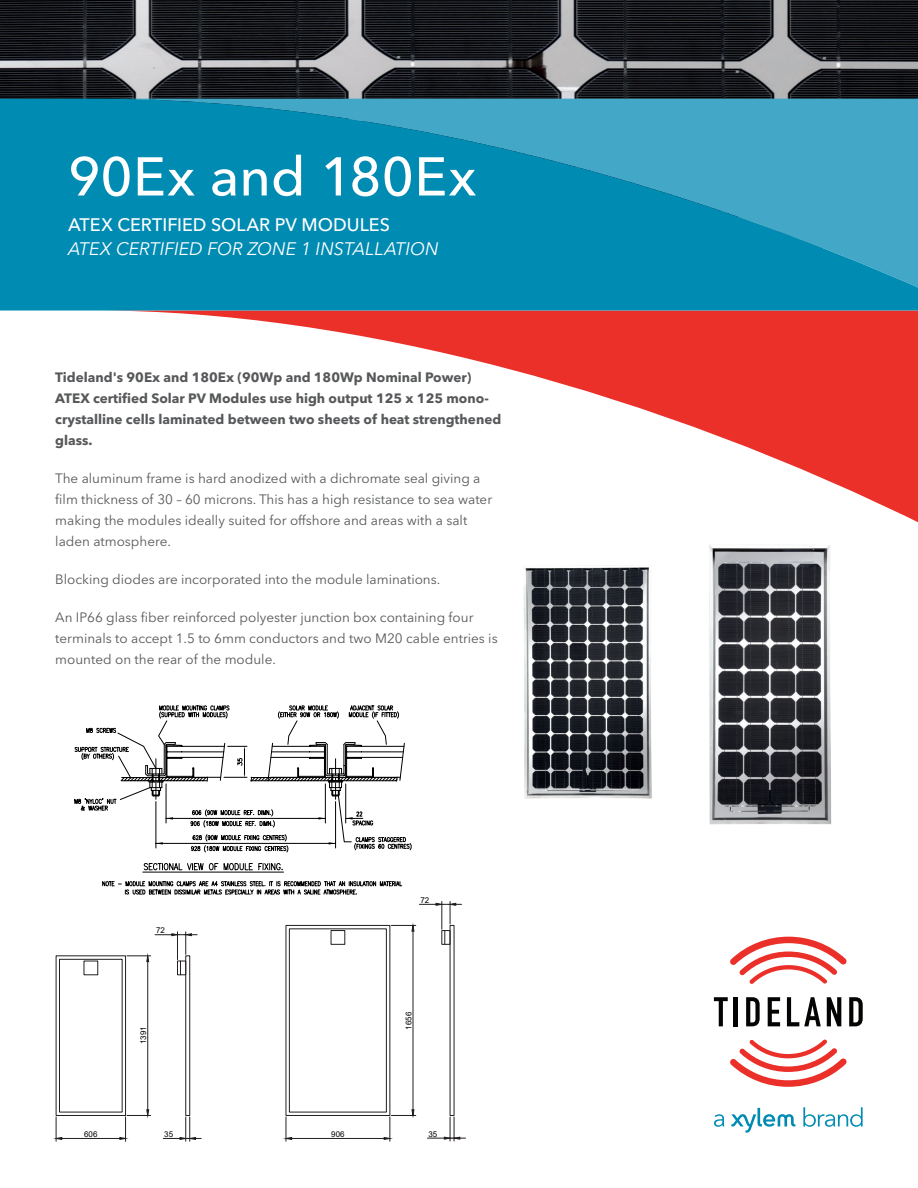
<style>
.page{position:relative;width:918px;height:1188px;background:#fff}
.page>*{position:absolute;margin:0;border:0;box-sizing:border-box;transform-origin:0 0}
.t1{font:500 54px "Avenir Next LT Pro";color:#fff}
.t2{font:italic 18px "Avenir Next LT Pro";color:#fff}
.t3{font:500 18px "Avenir Next LT Pro";color:#fff}
.t4{font:13.5px/21px "Avenir Next LT Pro";color:#57585a}
.t5{font:700 13.5px/21px "Avenir Next LT Pro";color:#57585a}
.t6{font:7.95px "Arial";color:#000001}
</style>
<div class="page">
<svg style="left:714px;top:997px;width:14px;height:29px"></svg>
<hr style="left:734px;top:997px;width:4px;height:29px;background:#040503">
<svg style="left:746px;top:997px;width:14px;height:29px"></svg>
<svg style="left:768px;top:997px;width:12px;height:29px"></svg>
<svg style="left:787px;top:997px;width:34px;height:29px"></svg>
<svg style="left:827px;top:997px;width:14px;height:29px"></svg>
<svg style="left:849px;top:997px;width:14px;height:29px"></svg>
<svg style="left:730px;top:937px;width:117px;height:47px"></svg>
<svg style="left:730px;top:1039px;width:117px;height:48px"></svg>
<svg style="left:714px;top:1114px;width:10px;height:13px"></svg>
<svg style="left:803px;top:1107px;width:60px;height:20px"></svg>
<svg style="left:731px;top:1108px;width:64px;height:25px"></svg>
<img style="left:0;top:0;width:918px;height:99px">
<svg style="left:132px;top:311px;width:786px;height:212px"></svg>
<svg style="left:0;top:99px;width:918px;height:212px;background:#1292b8"></svg>
<svg style="left:144px;top:863px;width:74px;height:9px"></svg>
<svg style="left:224px;top:863px;width:59px;height:8px"></svg>
<hr style="left:143px;top:872px;width:141px;height:1px;background:#000001">
<svg style="left:74px;top:705px;width:338px;height:148px"></svg>
<img style="left:502px;top:518px;width:171px;height:281px">
<img style="left:658px;top:523px;width:174px;height:302px">
<svg style="left:55px;top:881px;width:411px;height:261px"></svg>
<h1 class="t1" style="left:68px;top:144px;width:410px">90Ex and 180Ex</h1>
<h2 class="t3" style="left:68px;top:214px;width:323px">ATEX CERTIFIED SOLAR PV MODULES</h2>
<h2 class="t2" style="left:68px;top:238px;width:372px">ATEX CERTIFIED FOR ZONE 1 INSTALLATION</h2>
<p class="t5" style="left:55px;top:366px;width:447px">Tideland's 90Ex and 180Ex (90Wp and 180Wp Nominal Power)<br>ATEX certified Solar PV Modules use high output 125 x 125 mono&shy;crystalline cells laminated between two sheets of heat strengthened glass.</p>
<p class="t4" style="left:55px;top:468px;width:438px">The aluminum frame is hard anodized with a dichromate seal giving a film thickness of 30 – 60 microns. This has a high resistance to sea water making the modules ideally suited for offshore and areas with a salt laden atmosphere.</p>
<p class="t4" style="left:55px;top:569px;width:387px">Blocking diodes are incorporated into the module laminations.</p>
<p class="t4" style="left:55px;top:607px;width:444px">An IP66 glass fiber reinforced polyester junction box containing four terminals to accept 1.5 to 6mm conductors and two M20 cable entries is mounted on the rear of the module.</p>
<p class="t6" style="left:156px;top:925px;width:10px">72</p>
<p class="t6" style="left:138px;top:1044px;width:19px;rotate:-90deg">1391</p>
<p class="t6" style="left:420px;top:895px;width:10px">72</p>
<p class="t6" style="left:403px;top:1030px;width:19px;rotate:-90deg">1656</p>
<p class="t6" style="left:84px;top:1129px;width:15px">606</p>
<p class="t6" style="left:429px;top:1128px;width:10px">35</p>
<p class="t6" style="left:164px;top:1129px;width:10px">35</p>
<p class="t6" style="left:331px;top:1129px;width:15px">906</p>
</div>
